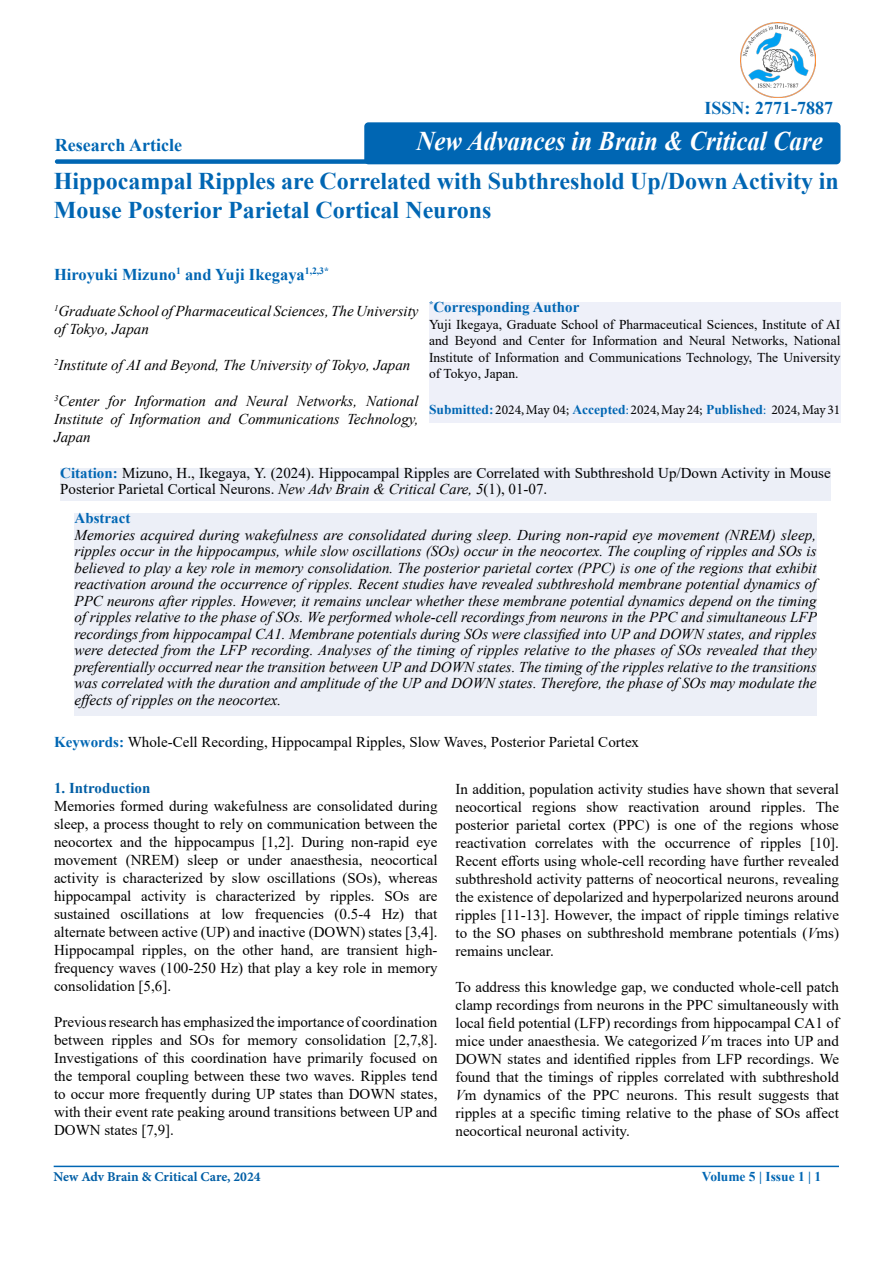
<style>
.page{position:relative;width:893px;height:1263px;background:#fff}
.page>*{position:absolute;margin:0;border:0;box-sizing:border-box;transform-origin:0 0}
.t1{font:italic 700 27px "Times New Roman";color:#fff;scale:.92 1}
.t2{font:700 24px/28.8px "Times New Roman";color:#0066b3}
.t3{font:700 18px "Times New Roman";color:#0066b3}
.t4{font:700 16.5px "Times New Roman";color:#0066b3}
.t5{font:15px/18px "Times New Roman";color:#000;text-align:justify}
.t6{font:italic 15px/16.5px "Times New Roman";color:#000;text-align:justify}
.t7{font:700 15px "Times New Roman";color:#0066b3}
.t8{font:700 15px "Times New Roman";color:#005ea5}
.t9{font:13.5px/16.5px "Times New Roman";color:#000;text-align:justify}
.t10{font:13.5px "Minion Pro";color:#000}
.t11{font:700 13.5px "Minion Pro";color:#005ea5}
.t12{font:700 13.5px "Times New Roman";color:#0066b3}
.s1{font-family:"Times New Roman";font-weight:700;color:#0066b3}
.s2{color:#0066b3}
.s3{font-weight:700;color:#0066b3}
.s4{font-style:italic}
</style>
<div class="page">
<hr style="left:54px;top:1166px;width:785px;height:1px;background:#0066b3">
<div style="left:55px;top:159px;width:522px;height:5px;background:#0066b3;border-radius:2px"></div>
<div style="left:429px;top:302px;width:411px;height:121px;background:#eef0f9"></div>
<div style="left:60px;top:467px;width:771px;height:33px;background:#eceff7"></div>
<div style="left:75px;top:513px;width:741px;height:203px;background:#eceff7"></div>
<div style="left:364px;top:122px;width:476px;height:42px;background:#0066b3;border-radius:4px"></div>
<img style="left:741px;top:23px;width:75px;height:75px">
<svg style="left:702px;top:1035px;width:9px;height:11px"></svg>
<p class="t3" style="left:55px;top:132px;width:129px">Research Article</p>
<p class="t3" style="left:704px;top:95px;width:130px">ISSN: 2771-7887</p>
<h1 class="t1" style="left:417px;top:122px;width:443px">New Advances in Brain &amp; Critical Care</h1>
<h2 class="t2" style="left:54px;top:166px;width:787px">Hippocampal Ripples are Correlated with Subthreshold Up/Down Activity in<br>Mouse Posterior Parietal Cortical Neurons</h2>
<p class="t4" style="left:54px;top:263px;width:276px">Hiroyuki Mizuno<sup>1</sup> and Yuji Ikegaya<sup>1,2,3*</sup></p>
<p class="t6" style="left:54px;top:302px;width:366px;line-height:18px"><sup>1</sup>Graduate School of Pharmaceutical Sciences, The University of Tokyo, Japan</p>
<p class="t6" style="left:54px;top:357px;width:358px"><sup>2</sup>Institute of AI and Beyond, The University of Tokyo, Japan</p>
<p class="t6" style="left:54px;top:392px;width:366px;line-height:18px"><sup>3</sup>Center for Information and Neural Networks, National Institute of Information and Communications Technology, Japan</p>
<p class="t7" style="left:429px;top:297px;width:152px"><sup>*</sup>Corresponding Author</p>
<p class="t9" style="left:429px;top:316px;width:413px">Yuji Ikegaya, Graduate School of Pharmaceutical Sciences, Institute of AI and Beyond and Center for Information and Neural Networks, National Institute of Information and Communications Technology, The University of Tokyo, Japan.</p>
<p class="t10" style="left:429px;top:401px;width:413px"><span class="s1">Submitted:</span> 2024, May 04; <span class="s1">Accepted</span><span class="s2">:</span> 2024, May 24; <span class="s1">Published</span><span class="s2">:</span> 2024, May 31</p>
<p class="t5" style="left:60px;top:464px;width:772px;line-height:16.5px"><span class="s3">Citation:</span> Mizuno, H., Ikegaya, Y. (2024). Hippocampal Ripples are Correlated with Subthreshold Up/Down Activity in Mouse<br>Posterior Parietal Cortical Neurons. <span class="s4">New Adv Brain &amp; Critical Care, 5</span>(1), 01-07.</p>
<p class="t7" style="left:75px;top:507px;width:57px">Abstract</p>
<p class="t6" style="left:75px;top:526px;width:744px">Memories acquired during wakefulness are consolidated during sleep. During non-rapid eye movement (NREM) sleep, ripples occur in the hippocampus, while slow oscillations (SOs) occur in the neocortex. The coupling of ripples and SOs is believed to play a key role in memory consolidation. The posterior parietal cortex (PPC) is one of the regions that exhibit reactivation around the occurrence of ripples. Recent studies have revealed subthreshold membrane potential dynamics of PPC neurons after ripples. However, it remains unclear whether these membrane potential dynamics depend on the timing of ripples relative to the phase of SOs. We performed whole-cell recordings from neurons in the PPC and simultaneous LFP recordings from hippocampal CA1. Membrane potentials during SOs were classified into UP and DOWN states, and ripples were detected from the LFP recording. Analyses of the timing of ripples relative to the phases of SOs revealed that they preferentially occurred near the transition between UP and DOWN states. The timing of the ripples relative to the transitions was correlated with the duration and amplitude of the UP and DOWN states. Therefore, the phase of SOs may modulate the effects of ripples on the neocortex.</p>
<p class="t5" style="left:54px;top:732px;width:587px"><span class="s3">Keywords:</span> Whole-Cell Recording, Hippocampal Ripples, Slow Waves, Posterior Parietal Cortex</p>
<p class="t8" style="left:54px;top:777px;width:98px">1. Introduction</p>
<p class="t5" style="left:54px;top:797px;width:385px">Memories formed during wakefulness are consolidated during sleep, a process thought to rely on communication between the neocortex and the hippocampus [1,2]. During non-rapid eye movement (NREM) sleep or under anaesthesia, neocortical activity is characterized by slow oscillations (SOs), whereas hippocampal activity is characterized by ripples. SOs are sustained oscillations at low frequencies (0.5-4 Hz) that alternate between active (UP) and inactive (DOWN) states [3,4].<br>Hippocampal ripples, on the other hand, are transient high&shy;frequency waves (100-250 Hz) that play a key role in memory consolidation [5,6].</p>
<p class="t5" style="left:54px;top:1013px;width:385px">Previous research has emphasized the importance of coordination between ripples and SOs for memory consolidation [2,7,8].<br>Investigations of this coordination have primarily focused on the temporal coupling between these two waves. Ripples tend to occur more frequently during UP states than DOWN states, with their event rate peaking around transitions between UP and DOWN states [7,9].</p>
<p class="t5" style="left:455px;top:779px;width:385px">In addition, population activity studies have shown that several neocortical regions show reactivation around ripples. The posterior parietal cortex (PPC) is one of the regions whose reactivation correlates with the occurrence of ripples [10].<br>Recent efforts using whole-cell recording have further revealed subthreshold activity patterns of neocortical neurons, revealing the existence of depolarized and hyperpolarized neurons around ripples [11-13]. However, the impact of ripple timings relative to the SO phases on subthreshold membrane potentials (<span class="s4">V</span>ms) remains unclear.</p>
<p class="t5" style="left:455px;top:977px;width:385px">To address this knowledge gap, we conducted whole-cell patch clamp recordings from neurons in the PPC simultaneously with local field potential (LFP) recordings from hippocampal CA1 of mice under anaesthesia. We categorized m traces into UP and DOWN states and identified ripples from LFP recordings. We found that the timings of ripples correlated with subthreshold <span class="s4">V</span>m dynamics of the PPC neurons. This result suggests that ripples at a specific timing relative to the phase of SOs affect neocortical neuronal activity.</p>
<p class="t11" style="left:53px;top:1167px;width:209px">New Adv Brain &amp; Critical Care, 2024</p>
<p class="t12" style="left:702px;top:1166px;width:121px">Volume 5 | Issue 1 | 1</p>
</div>
